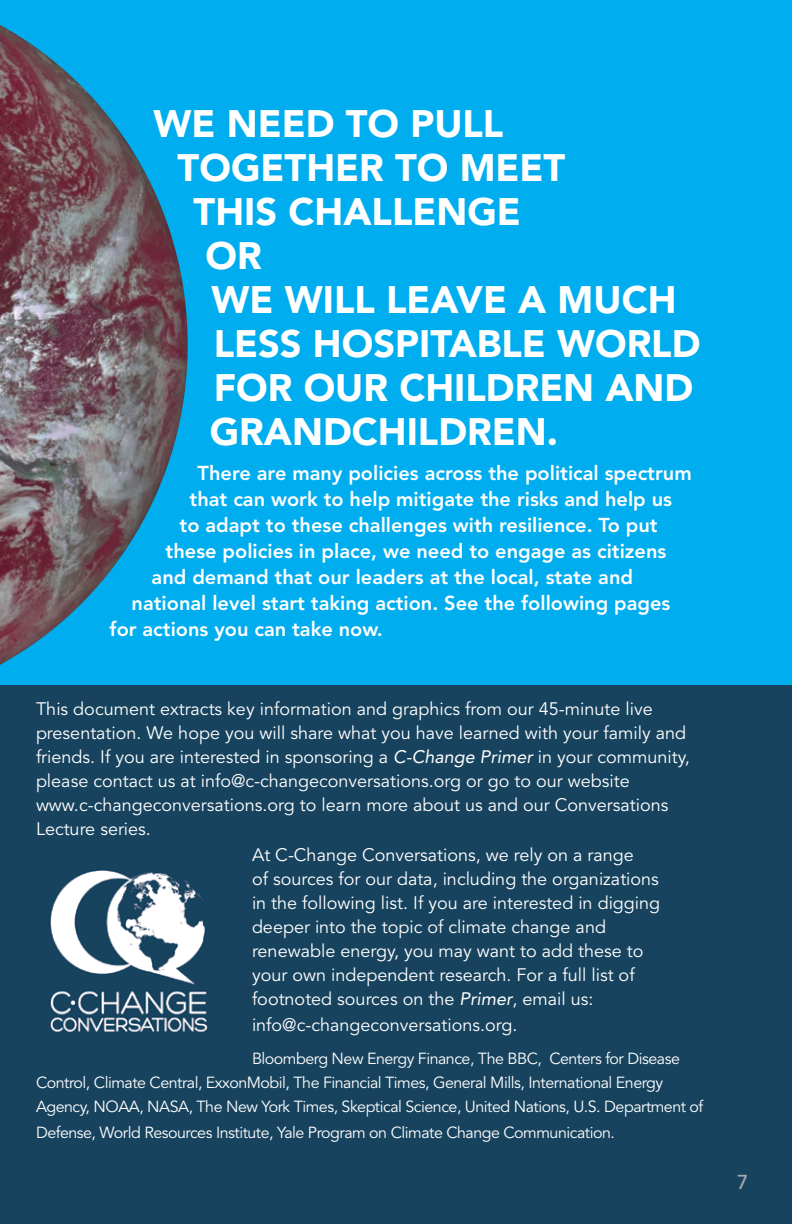
<style>
.page{position:relative;width:792px;height:1224px;background:#fff}
.page>*{position:absolute;margin:0;border:0;box-sizing:border-box;transform-origin:0 0}
.t1{font:900 38px "Avenir";color:#fff}
.t2{font:800 20px "Avenir";color:#fff}
.t3{font:500 20px "Avenir";color:#a7a9ac}
.t4{font:18px/24px "Avenir";color:#fff}
.t5{font:16px/24px "Avenir";letter-spacing:-.03em;color:#fff}
.s1{font-style:italic}
</style>
<div class="page">
<div style="left:0;top:0;width:792px;height:685px;background:#00aeef"></div>
<img style="left:0;top:25px;width:188px;height:640px">
<div style="left:0;top:685px;width:792px;height:539px;background:#17435e"></div>
<img style="left:49px;top:869px;width:159px;height:164px">
<h1 class="t1" style="left:154px;top:101px;width:351px">WE NEED TO PULL</h1>
<h1 class="t1" style="left:178px;top:145px;width:389px">TOGETHER TO MEET</h1>
<h1 class="t1" style="left:194px;top:189px;width:329px">THIS CHALLENGE</h1>
<h1 class="t1" style="left:206px;top:233px;width:58px">OR</h1>
<h1 class="t1" style="left:212px;top:277px;width:466px">WE WILL LEAVE A MUCH</h1>
<h1 class="t1" style="left:214px;top:321px;width:488px">LESS HOSPITABLE WORLD</h1>
<h1 class="t1" style="left:214px;top:365px;width:481px">FOR OUR CHILDREN AND</h1>
<h1 class="t1" style="left:210px;top:409px;width:350px">GRANDCHILDREN.</h1>
<p class="t2" style="left:198px;top:461px;width:496px">There are many policies across the political spectrum</p>
<p class="t2" style="left:190px;top:487px;width:484px">that can work to help mitigate the risks and help us</p>
<p class="t2" style="left:180px;top:513px;width:480px">to adapt to these challenges with resilience. To put</p>
<p class="t2" style="left:166px;top:539px;width:502px">these policies in place, we need to engage as citizens</p>
<p class="t2" style="left:152px;top:565px;width:483px">and demand that our leaders at the local, state and</p>
<p class="t2" style="left:132px;top:591px;width:540px">national level start taking action. See the following pages</p>
<p class="t2" style="left:110px;top:617px;width:275px">for actions you can take now.</p>
<p class="t4" style="left:36px;top:697px;width:655px">This document extracts key information and graphics from our 45-minute live presentation. We hope you will share what you have learned with your family and friends. If you are interested in sponsoring a <span class="s1">C-Change Primer</span> in your community, please contact us at info@c-changeconversations.org or go to our website www.c-changeconversations.org to learn more about us and our Conversations Lecture series.</p>
<p class="t4" style="left:252px;top:844px;width:410px">At C-Change Conversations, we rely on a range<br>of sources for our data, including the organizations in the following list. If you are interested in digging deeper into the topic of climate change and renewable energy, you may want to add these to your own independent research. For a full list of footnoted sources on the <span class="s1">Primer</span>, email us:</p>
<p class="t4" style="left:252px;top:1013px;width:267px">info@c-changeconversations.org.</p>
<p class="t5" style="left:36px;top:1047px;width:669px;text-indent:216px">Bloomberg New Energy Finance, The BBC, Centers for Disease<br>Control, Climate Central, ExxonMobil, The Financial Times, General Mills, International Energy<br>Agency, NOAA, NASA, The New York Times, Skeptical Science, United Nations, U.S. Department of</p>
<p class="t5" style="left:36px;top:1121px;width:580px">Defense, World Resources Institute, Yale Program on Climate Change Communication.</p>
<p class="t3" style="left:737px;top:1170px;width:13px">7</p>
</div>
